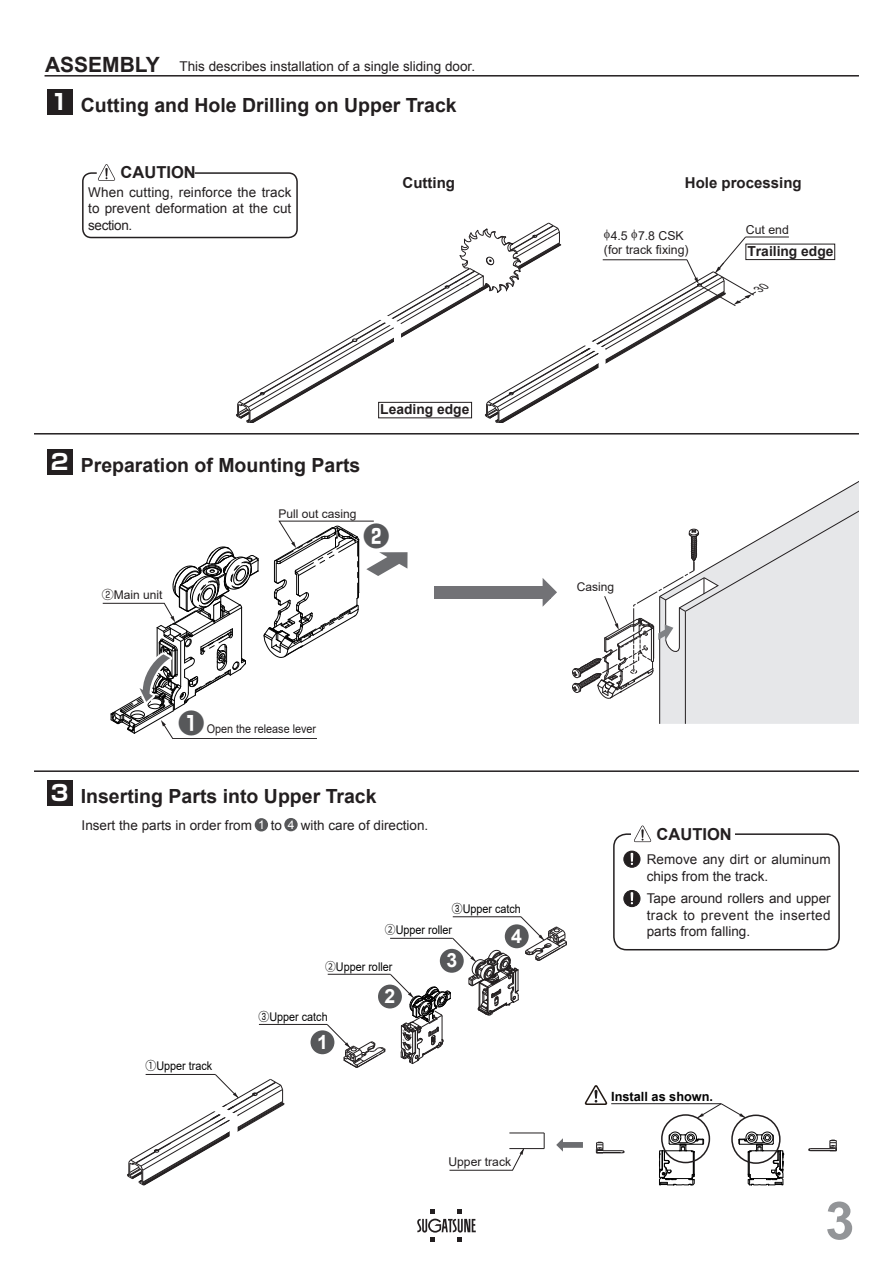
<style>
.page{position:relative;width:893px;height:1263px;background:#fff}
.page>*{position:absolute;margin:0;border:0;box-sizing:border-box;transform-origin:0 0}
.t1{font:700 52.5px "Arial";color:#939598}
.t2{font:700 26.4px "Shin Go Pro";color:#57585a}
.t3{font:700 21px "Arial";color:#231f20}
.t4{font:700 19.65px "Arial";color:#fff}
.t5{font:700 19.5px "Arial";color:#231f20}
.t6{font:700 16.5px "Arial";color:#231f20}
.t7{font:700 15px "Arial";color:#231f20}
.t8{font:700 13.8px "Arial";color:#231f20}
.t9{font:13.5px/16.5px "Arial";color:#231f20;text-align:justify}
.t10{font:700 12.75px "Arial";color:#030303}
.t11{font:12.3px/14.7px "Arial";color:#231f20;text-align:center}
.t12{font:12.15px "Arial";color:#231f20}
.t13{font:12px "Arial";color:#030303;scale:.9 1}
.t14{font:12px "Arial";color:#231f20}
.t15{font:12px "Arial";color:#231f20;scale:.9 1}
.t16{font:12px "Arial";color:#fff}
.s1{font-family:"Shin Go Pro";font-size:21.6px;color:#fff}
.s2{font-family:"Shin Go Pro"}
.s3{font-family:"Shin Go Pro";font-weight:700;font-size:26.4px;color:#57585a}
.s4{font-family:"Koz Go Pr 6 N"}
</style>
<div class="page">
<svg style="left:417px;top:1209px;width:59px;height:33px"></svg>
<div style="left:255px;top:818px;width:13px;height:13px;background:#57585a;border-radius:50%"></div>
<div style="left:284px;top:818px;width:14px;height:13px;background:#57585a;border-radius:50%"></div>
<div style="left:47px;top:449px;width:25px;height:26px;background:#231f20"></div>
<div style="left:435px;top:586px;width:116px;height:12px;background:#727276"></div>
<svg style="left:543px;top:578px;width:14px;height:28px"></svg>
<svg style="left:659px;top:1131px;width:45px;height:55px"></svg>
<svg style="left:738px;top:1131px;width:46px;height:55px"></svg>
<div style="left:731px;top:1114px;width:50px;height:50px;border:2px solid #231f20;border-radius:50%"></div>
<div style="left:661px;top:1114px;width:49px;height:49px;border:2px solid #231f20;border-radius:50%"></div>
<hr style="left:509px;top:1132px;width:35px;height:1px;background:#231f20">
<svg style="left:544px;top:1133px;width:1px;height:15px"></svg>
<hr style="left:509px;top:1148px;width:35px;height:1px;background:#231f20">
<svg style="left:808px;top:1140px;width:29px;height:12px"></svg>
<svg style="left:595px;top:1142px;width:30px;height:12px"></svg>
<hr style="left:611px;top:1103px;width:110px;height:1px;background:#231f20">
<svg style="left:697px;top:1103px;width:49px;height:15px"></svg>
<svg style="left:449px;top:1148px;width:75px;height:22px"></svg>
<svg style="left:556px;top:1138px;width:27px;height:13px"></svg>
<svg style="left:585px;top:1085px;width:22px;height:20px"></svg>
<svg style="left:102px;top:521px;width:306px;height:218px"></svg>
<div style="left:660px;top:699px;width:199px;height:25px;background:#e6e7e9"></div>
<hr style="left:685px;top:611px;width:1px;height:113px;background:#231f20">
<hr style="left:659px;top:596px;width:1px;height:128px;background:#231f20">
<svg style="left:572px;top:481px;width:287px;height:218px"></svg>
<hr style="left:259px;top:1024px;width:68px;height:1px;background:#231f20">
<div style="left:311px;top:1030px;width:23px;height:24px;background:#57585a;border-radius:50%"></div>
<svg style="left:127px;top:1074px;width:158px;height:112px"></svg>
<svg style="left:327px;top:916px;width:240px;height:152px"></svg>
<hr style="left:746px;top:237px;width:43px;height:1px;background:#231f20">
<div style="left:746px;top:244px;width:89px;height:16px;border:1px solid #231f20"></div>
<hr style="left:34px;top:433px;width:825px;height:1px;background:#231f20">
<hr style="left:34px;top:770px;width:825px;height:2px;background:#231f20">
<div style="left:47px;top:780px;width:25px;height:26px;background:#231f20"></div>
<hr style="left:45px;top:75px;width:814px;height:2px;background:#231f20">
<div style="left:47px;top:89px;width:25px;height:26px;background:#231f20"></div>
<svg style="left:98px;top:164px;width:17px;height:17px"></svg>
<div style="left:82px;top:172px;width:216px;height:66px;border:2px solid #231f20;border-radius:9px"></div>
<div style="left:613px;top:833px;width:227px;height:117px;border:2px solid #231f20;border-radius:13px"></div>
<div style="left:632px;top:825px;width:103px;height:17px;background:#fff"></div>
<svg style="left:634px;top:825px;width:17px;height:17px"></svg>
<div style="left:624px;top:851px;width:16px;height:16px;background:#231f20;border-radius:50%"></div>
<div style="left:623px;top:851px;width:17px;height:17px;border:1px solid #231f20;border-radius:50%"></div>
<svg style="left:630px;top:852px;width:4px;height:13px"></svg>
<div style="left:624px;top:890px;width:16px;height:17px;background:#231f20;border-radius:50%"></div>
<div style="left:623px;top:890px;width:17px;height:17px;border:1px solid #231f20;border-radius:50%"></div>
<svg style="left:630px;top:891px;width:4px;height:13px"></svg>
<svg style="left:235px;top:222px;width:535px;height:201px"></svg>
<h3 class="t3" style="left:45px;top:51px;width:116px">ASSEMBLY</h3>
<h3 class="t5" style="left:51px;top:92px;width:407px"><span class="s1">1</span> Cutting and Hole Drilling on Upper Track</h3>
<p class="t9" style="left:179px;top:58px;width:297px">This describes installation of a single sliding door.</p>
<p class="t6" style="left:121px;top:162px;width:77px">CAUTION</p>
<p class="t9" style="left:88px;top:184px;width:205px">When cutting, reinforce the track to prevent deformation at the cut section.</p>
<p class="t7" style="left:402px;top:172px;width:54px">Cutting</p>
<p class="t7" style="left:685px;top:172px;width:118px">Hole processing</p>
<p class="t11" style="left:604px;top:228px;width:86px">4.5 7.8 CSK (for track fixing)</p>
<p class="t11" style="left:746px;top:223px;width:45px">Cut end</p>
<p class="t8" style="left:747px;top:242px;width:88px">Trailing edge</p>
<h3 class="t5" style="left:51px;top:452px;width:311px"><span class="s1">2</span> Preparation of Mounting Parts</h3>
<p class="t14" style="left:278px;top:506px;width:80px">Pull out casing</p>
<p class="t8" style="left:380px;top:400px;width:91px">Leading edge</p>
<p class="t14" style="left:102px;top:586px;width:62px"><span class="s2">②</span>Main unit</p>
<p class="t15" style="left:178px;top:721px;width:155px"><span class="s3">❶</span> Open the release lever</p>
<h2 class="t2" style="left:363px;top:515px;width:28px">❷</h2>
<h3 class="t5" style="left:51px;top:783px;width:327px"><span class="s1">3</span> Inserting Parts into Upper Track</h3>
<p class="t9" style="left:82px;top:817px;width:172px">Insert the parts in order from</p>
<p class="t9" style="left:271px;top:817px;width:13px">to</p>
<p class="t9" style="left:301px;top:817px;width:129px">with care of direction.</p>
<p class="t16" style="left:258px;top:817px;width:8px">1</p>
<p class="t16" style="left:288px;top:816px;width:8px">4</p>
<p class="t13" style="left:452px;top:901px;width:78px"><span class="s2">③</span>Upper catch</p>
<p class="t13" style="left:146px;top:1058px;width:76px"><span class="s2">①</span>Upper track</p>
<p class="t13" style="left:385px;top:921px;width:76px"><span class="s4">②</span>Upper roller</p>
<p class="t13" style="left:325px;top:958px;width:76px"><span class="s4">②</span>Upper roller</p>
<p class="t13" style="left:259px;top:1008px;width:78px"><span class="s2">③</span>Upper catch</p>
<h3 class="t4" style="left:317px;top:1028px;width:12px">1</h3>
<h3 class="t4" style="left:385px;top:982px;width:12px">2</h3>
<h3 class="t4" style="left:446px;top:947px;width:12px">3</h3>
<h3 class="t4" style="left:511px;top:922px;width:12px">4</h3>
<p class="t12" style="left:448px;top:1153px;width:64px">Upper track</p>
<p class="t14" style="left:577px;top:579px;width:39px">Casing</p>
<p class="t6" style="left:657px;top:823px;width:77px">CAUTION</p>
<p class="t9" style="left:647px;top:851px;width:186px">Remove any dirt or aluminum chips from the track.</p>
<p class="t9" style="left:647px;top:890px;width:186px">Tape around rollers and upper track to prevent the inserted parts from falling.</p>
<p class="t10" style="left:611px;top:1088px;width:103px">Install as shown.</p>
<h1 class="t1" style="left:825px;top:1186px;width:31px">3</h1>
</div>
